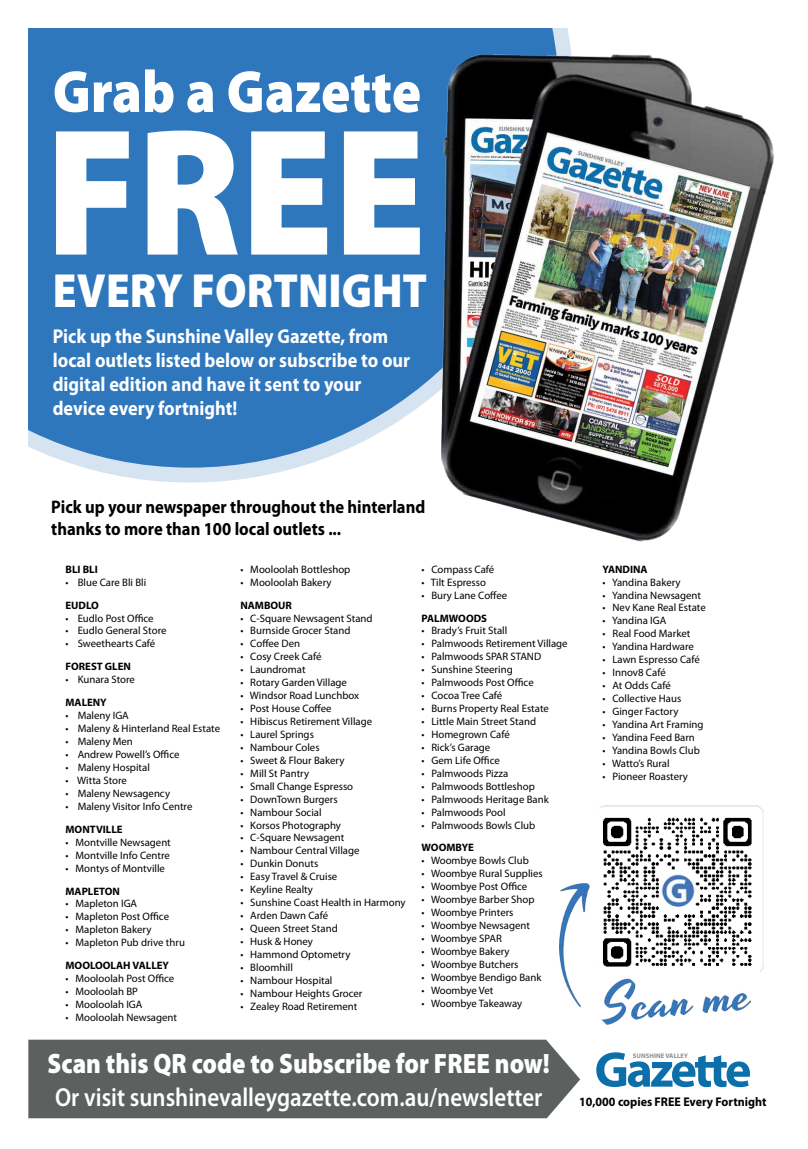
<style>
.page{position:relative;width:808px;height:1149px;background:#fff}
.page>*{position:absolute;margin:0;border:0;box-sizing:border-box;transform-origin:0 0}
.t1{font:900 182.5px "Myriad Pro";color:#fff;scale:.92 1}
.t2{font:900 59.8px "Myriad Pro";color:#fff;scale:.91 1}
.t3{font:700 50.4px "Myriad Pro";letter-spacing:-.06em;color:#0c6fa9}
.t4{font:900 48.1px "Myriad Pro";color:#fff;scale:.9 1}
.t5{font:900 28.1px "Myriad Pro";color:#fff;scale:.88 1}
.t6{font:600 26.1px "Myriad Pro";color:#fff;scale:.88 1}
.t7{font:700 20.1px/24.1px "Myriad Pro";color:#fff;scale:.91 1}
.t8{font:700 18.2px/21.9px "Myriad Pro";color:#000;scale:.91 1}
.t9{font:700 12.6px "Myriad Pro";color:#000;scale:.95 1}
.t10{font:10.8px "Myriad Pro";color:#000}
.t11{font:700 10.8px "Myriad Pro";color:#000}
.t12{font:700 6.6px "Myriad Pro";letter-spacing:.01em;color:#8b8e90}
</style>
<div class="page">
<img style="left:559px;top:805px;width:205px;height:220px">
<img style="left:597px;top:808px;width:162px;height:166px">
<div style="left:28px;top:1039px;width:552px;height:78px;background:#5c605f"></div>
<svg style="left:83px;top:28px;width:485px;height:454px"></svg>
<div style="left:28px;top:28px;width:531px;height:439px;background:#2f77bd"></div>
<img style="left:427px;top:29px;width:347px;height:513px">
<img style="left:661px;top:873px;width:34px;height:33px">
<h2 class="t2" style="left:53px;top:52px;width:406px">Grab a Gazette</h2>
<h1 class="t1" style="left:46px;top:71px;width:415px">FREE</h1>
<h3 class="t4" style="left:53px;top:259px;width:418px">EVERY FORTNIGHT</h3>
<h3 class="t7" style="left:53px;top:323px;width:394px">Pick up the Sunshine Valley Gazette, from local outlets listed below or subscribe to our digital edition and have it sent to your device every fortnight!</h3>
<h3 class="t8" style="left:51px;top:495px;width:412px">Pick up your newspaper throughout the hinterland thanks to more than 100 local outlets ...</h3>
<p class="t11" style="left:66px;top:561px;width:34px">BLI BLI</p>
<p class="t10" style="left:66px;top:575px;width:82px">• Blue Care Bli Bli</p>
<p class="t11" style="left:66px;top:597px;width:35px">EUDLO</p>
<p class="t10" style="left:66px;top:611px;width:90px">• Eudlo Post Office</p>
<p class="t10" style="left:66px;top:624px;width:102px">• Eudlo General Store</p>
<p class="t10" style="left:66px;top:637px;width:91px">• Sweethearts Café</p>
<p class="t11" style="left:66px;top:659px;width:67px">FOREST GLEN</p>
<p class="t10" style="left:66px;top:672px;width:71px">• Kunara Store</p>
<p class="t11" style="left:66px;top:695px;width:43px">MALENY</p>
<p class="t10" style="left:66px;top:708px;width:65px">• Maleny IGA</p>
<p class="t10" style="left:66px;top:721px;width:156px">• Maleny &amp; Hinterland Real Estate</p>
<p class="t10" style="left:66px;top:734px;width:69px">• Maleny Men</p>
<p class="t10" style="left:66px;top:747px;width:116px">• Andrew Powell’s Office</p>
<p class="t10" style="left:66px;top:760px;width:86px">• Maleny Hospital</p>
<p class="t10" style="left:66px;top:773px;width:63px">• Witta Store</p>
<p class="t10" style="left:66px;top:786px;width:106px">• Maleny Newsagency</p>
<p class="t10" style="left:66px;top:799px;width:128px">• Maleny Visitor Info Centre</p>
<p class="t11" style="left:66px;top:821px;width:59px">MONTVILLE</p>
<p class="t10" style="left:66px;top:835px;width:107px">• Montville Newsagent</p>
<p class="t10" style="left:66px;top:848px;width:106px">• Montville Info Centre</p>
<p class="t10" style="left:66px;top:861px;width:101px">• Montys of Montville</p>
<p class="t11" style="left:66px;top:883px;width:56px">MAPLETON</p>
<p class="t10" style="left:66px;top:896px;width:73px">• Mapleton IGA</p>
<p class="t10" style="left:66px;top:909px;width:105px">• Mapleton Post Office</p>
<p class="t10" style="left:66px;top:922px;width:87px">• Mapleton Bakery</p>
<p class="t10" style="left:66px;top:935px;width:121px">• Mapleton Pub drive thru</p>
<p class="t11" style="left:66px;top:958px;width:105px">MOOLOOLAH VALLEY</p>
<p class="t10" style="left:66px;top:971px;width:110px">• Mooloolah Post Office</p>
<p class="t10" style="left:66px;top:984px;width:74px">• Mooloolah BP</p>
<p class="t10" style="left:66px;top:997px;width:78px">• Mooloolah IGA</p>
<p class="t10" style="left:66px;top:1010px;width:113px">• Mooloolah Newsagent</p>
<p class="t10" style="left:240px;top:562px;width:111px">• Mooloolah Bottleshop</p>
<p class="t10" style="left:240px;top:575px;width:93px">• Mooloolah Bakery</p>
<p class="t11" style="left:240px;top:597px;width:53px">NAMBOUR</p>
<p class="t10" style="left:240px;top:611px;width:134px">• C-Square Newsagent Stand</p>
<p class="t10" style="left:240px;top:624px;width:112px">• Burnside Grocer Stand</p>
<p class="t10" style="left:240px;top:637px;width:61px">• Coffee Den</p>
<p class="t10" style="left:240px;top:649px;width:83px">• Cosy Creek Café</p>
<p class="t10" style="left:240px;top:662px;width:67px">• Laundromat</p>
<p class="t10" style="left:240px;top:675px;width:108px">• Rotary Garden Village</p>
<p class="t10" style="left:240px;top:688px;width:120px">• Windsor Road Lunchbox</p>
<p class="t10" style="left:240px;top:701px;width:93px">• Post House Coffee</p>
<p class="t10" style="left:240px;top:714px;width:133px">• Hibiscus Retirement Village</p>
<p class="t10" style="left:240px;top:727px;width:75px">• Laurel Springs</p>
<p class="t10" style="left:240px;top:740px;width:81px">• Nambour Coles</p>
<p class="t10" style="left:240px;top:753px;width:105px">• Sweet &amp; Flour Bakery</p>
<p class="t10" style="left:240px;top:766px;width:70px">• Mill St Pantry</p>
<p class="t10" style="left:240px;top:779px;width:114px">• Small Change Espresso</p>
<p class="t10" style="left:240px;top:792px;width:99px">• DownTown Burgers</p>
<p class="t10" style="left:240px;top:805px;width:83px">• Nambour Social</p>
<p class="t10" style="left:240px;top:818px;width:102px">• Korsos Photography</p>
<p class="t10" style="left:240px;top:830px;width:105px">• C-Square Newsagent</p>
<p class="t10" style="left:240px;top:843px;width:121px">• Nambour Central Village</p>
<p class="t10" style="left:240px;top:856px;width:79px">• Dunkin Donuts</p>
<p class="t10" style="left:240px;top:869px;width:98px">• Easy Travel &amp; Cruise</p>
<p class="t10" style="left:240px;top:882px;width:74px">• Keyline Realty</p>
<p class="t10" style="left:240px;top:895px;width:167px">• Sunshine Coast Health in Harmony</p>
<p class="t10" style="left:240px;top:908px;width:89px">• Arden Dawn Café</p>
<p class="t10" style="left:240px;top:921px;width:99px">• Queen Street Stand</p>
<p class="t10" style="left:240px;top:934px;width:74px">• Husk &amp; Honey</p>
<p class="t10" style="left:240px;top:947px;width:112px">• Hammond Optometry</p>
<p class="t10" style="left:240px;top:960px;width:54px">• Bloomhill</p>
<p class="t10" style="left:240px;top:973px;width:94px">• Nambour Hospital</p>
<p class="t10" style="left:240px;top:986px;width:123px">• Nambour Heights Grocer</p>
<p class="t10" style="left:240px;top:999px;width:118px">• Zealey Road Retirement</p>
<p class="t10" style="left:421px;top:562px;width:74px">• Compass Café</p>
<p class="t10" style="left:421px;top:575px;width:66px">• Tilt Espresso</p>
<p class="t10" style="left:421px;top:588px;width:87px">• Bury Lane Coffee</p>
<p class="t11" style="left:421px;top:610px;width:67px">PALMWOODS</p>
<p class="t10" style="left:421px;top:624px;width:87px">• Brady’s Fruit Stall</p>
<p class="t10" style="left:421px;top:637px;width:148px">• Palmwoods Retirement Village</p>
<p class="t10" style="left:421px;top:649px;width:121px">• Palmwoods SPAR STAND</p>
<p class="t10" style="left:421px;top:662px;width:93px">• Sunshine Steering</p>
<p class="t10" style="left:421px;top:675px;width:114px">• Palmwoods Post Office</p>
<p class="t10" style="left:421px;top:688px;width:82px">• Cocoa Tree Café</p>
<p class="t10" style="left:421px;top:701px;width:129px">• Burns Property Real Estate</p>
<p class="t10" style="left:421px;top:714px;width:116px">• Little Main Street Stand</p>
<p class="t10" style="left:421px;top:727px;width:90px">• Homegrown Café</p>
<p class="t10" style="left:421px;top:740px;width:70px">• Rick’s Garage</p>
<p class="t10" style="left:421px;top:753px;width:80px">• Gem Life Office</p>
<p class="t10" style="left:421px;top:766px;width:88px">• Palmwoods Pizza</p>
<p class="t10" style="left:421px;top:779px;width:115px">• Palmwoods Bottleshop</p>
<p class="t10" style="left:421px;top:792px;width:129px">• Palmwoods Heritage Bank</p>
<p class="t10" style="left:421px;top:805px;width:86px">• Palmwoods Pool</p>
<p class="t10" style="left:421px;top:818px;width:115px">• Palmwoods Bowls Club</p>
<p class="t11" style="left:421px;top:840px;width:54px">WOOMBYE</p>
<p class="t10" style="left:421px;top:853px;width:109px">• Woombye Bowls Club</p>
<p class="t10" style="left:421px;top:866px;width:123px">• Woombye Rural Supplies</p>
<p class="t10" style="left:421px;top:879px;width:107px">• Woombye Post Office</p>
<p class="t10" style="left:421px;top:892px;width:115px">• Woombye Barber Shop</p>
<p class="t10" style="left:421px;top:905px;width:94px">• Woombye Printers</p>
<p class="t10" style="left:421px;top:918px;width:110px">• Woombye Newsagent</p>
<p class="t10" style="left:421px;top:931px;width:82px">• Woombye SPAR</p>
<p class="t10" style="left:421px;top:944px;width:90px">• Woombye Bakery</p>
<p class="t10" style="left:421px;top:957px;width:99px">• Woombye Butchers</p>
<p class="t10" style="left:421px;top:970px;width:121px">• Woombye Bendigo Bank</p>
<p class="t10" style="left:421px;top:983px;width:74px">• Woombye Vet</p>
<p class="t10" style="left:421px;top:996px;width:102px">• Woombye Takeaway</p>
<h3 class="t5" style="left:47px;top:1043px;width:573px">Scan this QR code to Subscribe for FREE now!</h3>
<h3 class="t6" style="left:55px;top:1080px;width:555px">Or visit sunshinevalleygazette.com.au/newsletter</h3>
<p class="t11" style="left:603px;top:561px;width:47px">YANDINA</p>
<p class="t10" style="left:603px;top:575px;width:80px">• Yandina Bakery</p>
<p class="t10" style="left:603px;top:588px;width:100px">• Yandina Newsagent</p>
<p class="t10" style="left:603px;top:601px;width:105px">• Nev Kane Real Estate</p>
<p class="t10" style="left:603px;top:614px;width:65px">• Yandina IGA</p>
<p class="t10" style="left:603px;top:627px;width:89px">• Real Food Market</p>
<p class="t10" style="left:603px;top:639px;width:93px">• Yandina Hardware</p>
<p class="t10" style="left:603px;top:652px;width:99px">• Lawn Espresso Café</p>
<p class="t10" style="left:603px;top:665px;width:65px">• Innov8 Café</p>
<p class="t10" style="left:603px;top:678px;width:70px">• At Odds Café</p>
<p class="t10" style="left:603px;top:691px;width:80px">• Collective Haus</p>
<p class="t10" style="left:603px;top:704px;width:77px">• Ginger Factory</p>
<p class="t10" style="left:603px;top:717px;width:103px">• Yandina Art Framing</p>
<p class="t10" style="left:603px;top:730px;width:94px">• Yandina Feed Barn</p>
<p class="t10" style="left:603px;top:743px;width:99px">• Yandina Bowls Club</p>
<p class="t10" style="left:603px;top:756px;width:68px">• Watto’s Rural</p>
<p class="t10" style="left:603px;top:769px;width:87px">• Pioneer Roastery</p>
<h3 class="t3" style="left:594px;top:1036px;width:158px">Gazette</h3>
<p class="t12" style="left:633px;top:1051px;width:57px">SUNSHINE VALLEY</p>
<p class="t9" style="left:579px;top:1093px;width:199px">10,000 copies FREE Every Fortnight</p>
</div>
